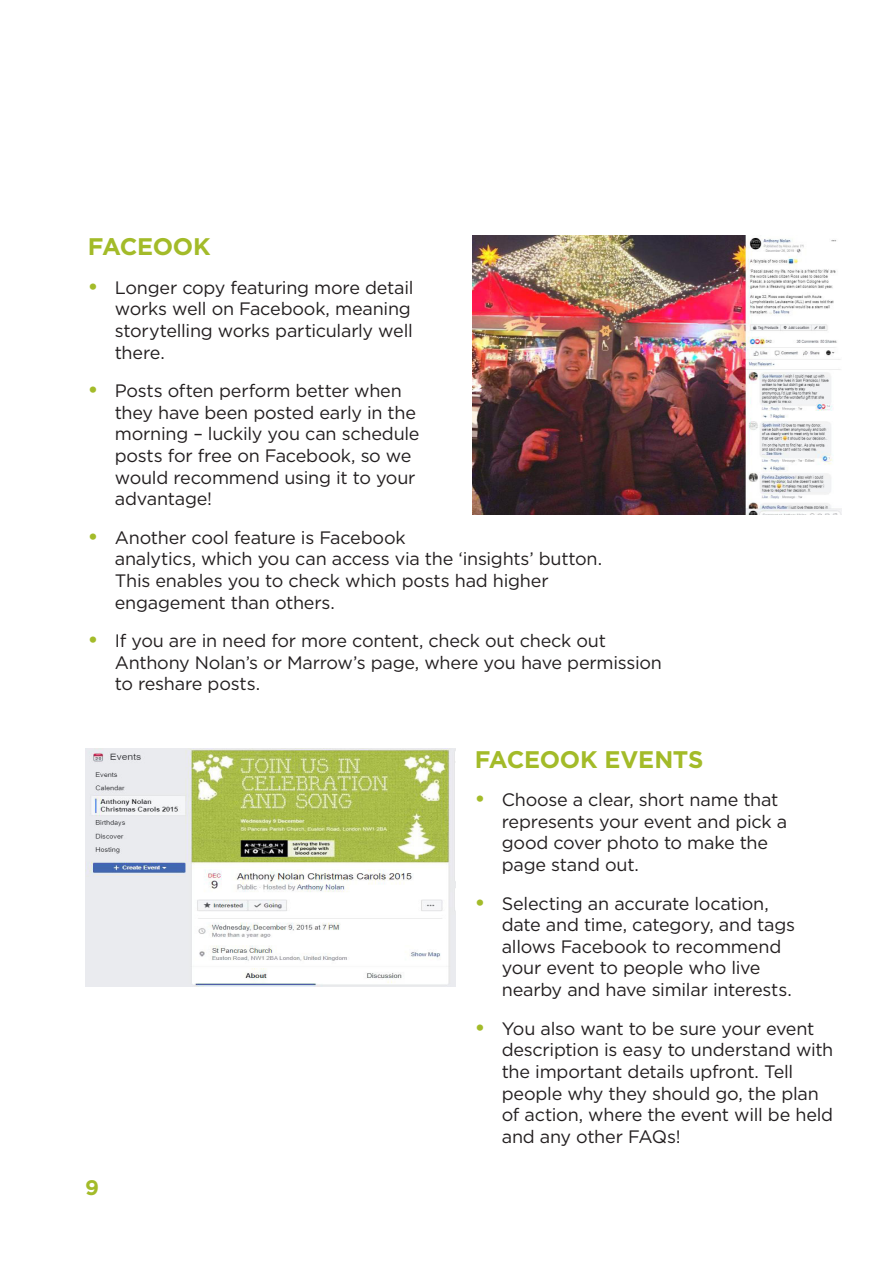
<style>
.page{position:relative;width:893px;height:1263px;background:#fff}
.page>*{position:absolute;margin:0;border:0;box-sizing:border-box;transform-origin:0 0}
.t1{font:700 24px "Gotham";letter-spacing:-.015em;color:#a3bb29}
.t2{font:700 21px "Gotham";color:#a3bb29}
.t3{font:18px/21.6px "Gotham";letter-spacing:-.015em;color:#231f20}
.s1{font-weight:700;font-size:21px;color:#a3bb29}
</style>
<div class="page">
<img style="left:472px;top:236px;width:370px;height:278px">
<img style="left:85px;top:748px;width:370px;height:238px">
<h1 class="t1" style="left:88px;top:231px;width:124px">FACEOOK</h1>
<p class="t3" style="left:115px;top:276px;width:300px;text-indent:-27px"><span class="s1">•</span> Longer copy featuring more detail works well on Facebook, meaning storytelling works particularly well there.</p>
<p class="t3" style="left:115px;top:380px;width:306px;text-indent:-27px"><span class="s1">•</span> Posts often perform better when they have been posted early in the morning – luckily you can schedule posts for free on Facebook, so we would recommend using it to your advantage!</p>
<p class="t3" style="left:115px;top:526px;width:489px;text-indent:-27px"><span class="s1">•</span> Another cool feature is Facebook<br>analytics, which you can access via the ‘insights’ button.<br>This enables you to check which posts had higher engagement than others.</p>
<p class="t3" style="left:115px;top:630px;width:549px;text-indent:-27px"><span class="s1">•</span> If you are in need for more content, check out check out<br>Anthony Nolan’s or Marrow’s page, where you have permission to reshare posts.</p>
<p class="t2" style="left:85px;top:1173px;width:15px">9</p>
<h1 class="t1" style="left:475px;top:743px;width:230px">FACEOOK EVENTS</h1>
<p class="t3" style="left:502px;top:789px;width:287px;text-indent:-27px"><span class="s1">•</span> Choose a clear, short name that represents your event and pick a good cover photo to make the page stand out.</p>
<p class="t3" style="left:502px;top:892px;width:295px;text-indent:-27px"><span class="s1">•</span> Selecting an accurate location, date and time, category, and tags allows Facebook to recommend your event to people who live nearby and have similar interests.</p>
<p class="t3" style="left:502px;top:1017px;width:333px;text-indent:-27px"><span class="s1">•</span> You also want to be sure your event description is easy to understand with the important details upfront. Tell people why they should go, the plan of action, where the event will be held and any other FAQs!</p>
</div>
